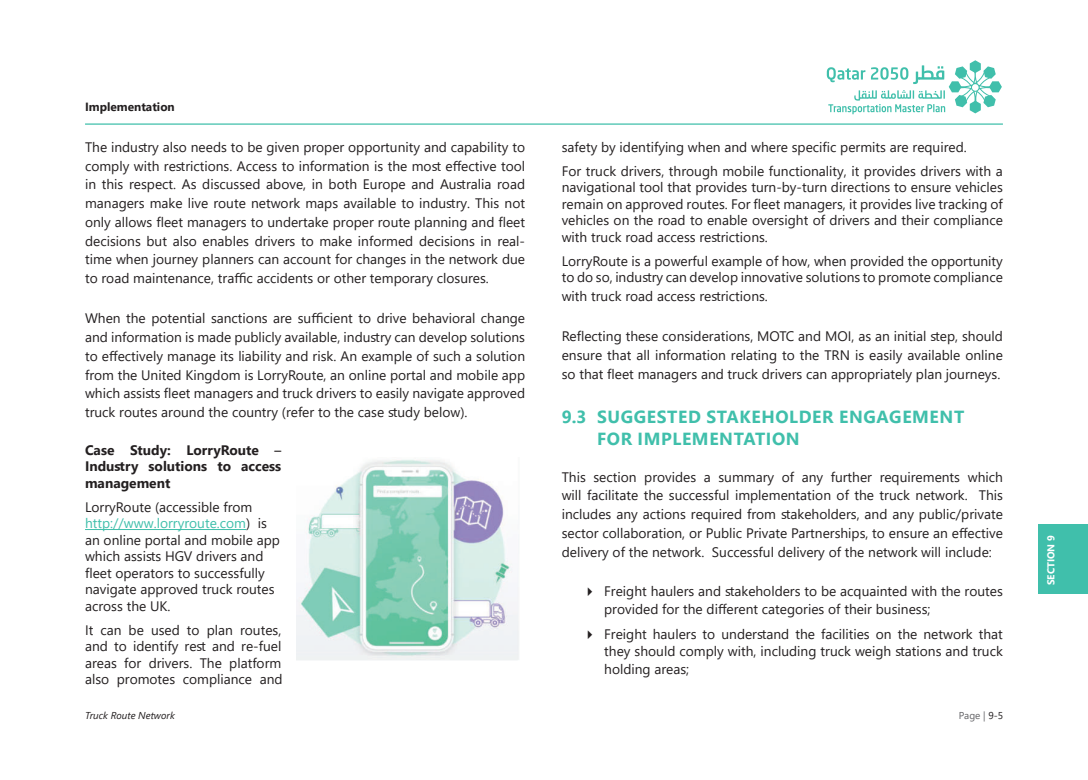
<style>
.page{position:relative;width:1088px;height:780px;background:#fff}
.page>*{position:absolute;margin:0;border:0;box-sizing:border-box;transform-origin:0 0}
.t1{font:700 17.5px/22.5px "Segoe UI";letter-spacing:.035em;color:#40bfab}
.t2{font:13.75px/18.8px "Segoe UI";color:#231f20;text-align:justify}
.t3{font:700 13.75px/16.5px "Segoe UI";color:#231f20;text-align:justify}
.t4{font:700 11.88px "Segoe UI";color:#231f20}
.t5{font:italic 10px "Segoe UI";color:#231f20}
.t6{font:700 10px "Segoe UI";color:#fff}
.t7{font:10px "Segoe UI";color:#636366}
.s1{font-family:"Calibri";font-weight:400}
.s2{color:#40bfab}
.s3{color:#231f20}
</style>
<div class="page">
<svg style="left:827px;top:60px;width:175px;height:54px"></svg>
<hr style="left:85px;top:123px;width:918px;height:2px;background:#40bfab">
<div style="left:1039px;top:524px;width:49px;height:70px;background:#40bfab"></div>
<hr style="left:85px;top:529px;width:161px;height:1px;background:#40bfab">
<img style="left:296px;top:459px;width:223px;height:201px">
<p class="t4" style="left:85px;top:96px;width:91px">Implementation</p>
<p class="t2" style="left:85px;top:136px;width:442px">The industry also needs to be given proper opportunity and capability to comply with restrictions. Access to information is the most effective tool in this respect. As discussed above, in both Europe and Australia road managers make live route network maps available to industry. This not only allows fleet managers to undertake proper route planning and fleet decisions but also enables drivers to make informed decisions in real&shy;time when journey planners can account for changes in the network due to road maintenance, traffic accidents or other temporary closures.</p>
<p class="t2" style="left:85px;top:308px;width:442px">When the potential sanctions are sufficient to drive behavioral change and information is made publicly available, industry can develop solutions to effectively manage its liability and risk. An example of such a solution from the United Kingdom is LorryRoute, an online portal and mobile app which assists fleet managers and truck drivers to easily navigate approved truck routes around the country (refer to the case study below).</p>
<p class="t3" style="left:85px;top:440px;width:198px">Case Study: LorryRoute <span class="s1">– </span>Industry solutions to access management</p>
<p class="t2" style="left:85px;top:497px;width:196px;line-height:16.5px;text-align:left">LorryRoute (accessible from <span class="s2">http://www.lorryroute.com</span>) is an online portal and mobile app which assists HGV drivers and fleet operators to successfully navigate approved truck routes across the UK.</p>
<p class="t2" style="left:85px;top:620px;width:199px;line-height:16.5px">It can be used to plan routes, and to identify rest and re-fuel areas for drivers. The platform also promotes compliance and</p>
<p class="t2" style="left:562px;top:134px;width:443px;line-height:24px">safety by identifying when and where specific permits are required.<br>For truck drivers, through mobile functionality, it provides drivers with a</p>
<p class="t2" style="left:562px;top:178px;width:443px;line-height:16.5px">navigational tool that provides turn-by-turn directions to ensure vehicles remain on approved routes. For fleet managers, it provides live tracking of vehicles on the road to enable oversight of drivers and their compliance with truck road access restrictions.</p>
<p class="t2" style="left:562px;top:251px;width:443px;line-height:16.5px">LorryRoute is a powerful example of how, when provided the opportunity to do so, industry can develop innovative solutions to promote compliance</p>
<p class="t2" style="left:562px;top:286px;width:208px">with truck road access restrictions.</p>
<p class="t2" style="left:562px;top:326px;width:443px">Reflecting these considerations, MOTC and MOI, as an initial step, should ensure that all information relating to the TRN is easily available online so that fleet managers and truck drivers can appropriately plan journeys.</p>
<p class="t1" style="left:597px;top:403px;width:369px;text-indent:-35px">9.3 SUGGESTED STAKEHOLDER ENGAGEMENT<br>FOR IMPLEMENTATION</p>
<p class="t2" style="left:562px;top:466px;width:443px">This section provides a summary of any further requirements which will facilitate the successful implementation of the truck network. This includes any actions required from stakeholders, and any public/private sector collaboration, or Public Private Partnerships, to ensure an effective delivery of the network. Successful delivery of the network will include:</p>
<p class="t2" style="left:604px;top:580px;width:400px;line-height:17.9px;text-indent:-21px">✔ Freight haulers and stakeholders to be acquainted with the routes provided for the different categories of their business;</p>
<p class="t2" style="left:604px;top:623px;width:400px;line-height:17.9px;text-indent:-21px">✔ Freight haulers to understand the facilities on the network that they should comply with, including truck weigh stations and truck holding areas;</p>
<p class="t5" style="left:85px;top:710px;width:91px">Truck Route Network</p>
<p class="t7" style="left:959px;top:706px;width:46px">Page | <span class="s3">9-5</span></p>
<p class="t6" style="left:1041px;top:585px;width:51px;rotate:-90deg">SECTION 9</p>
</div>
